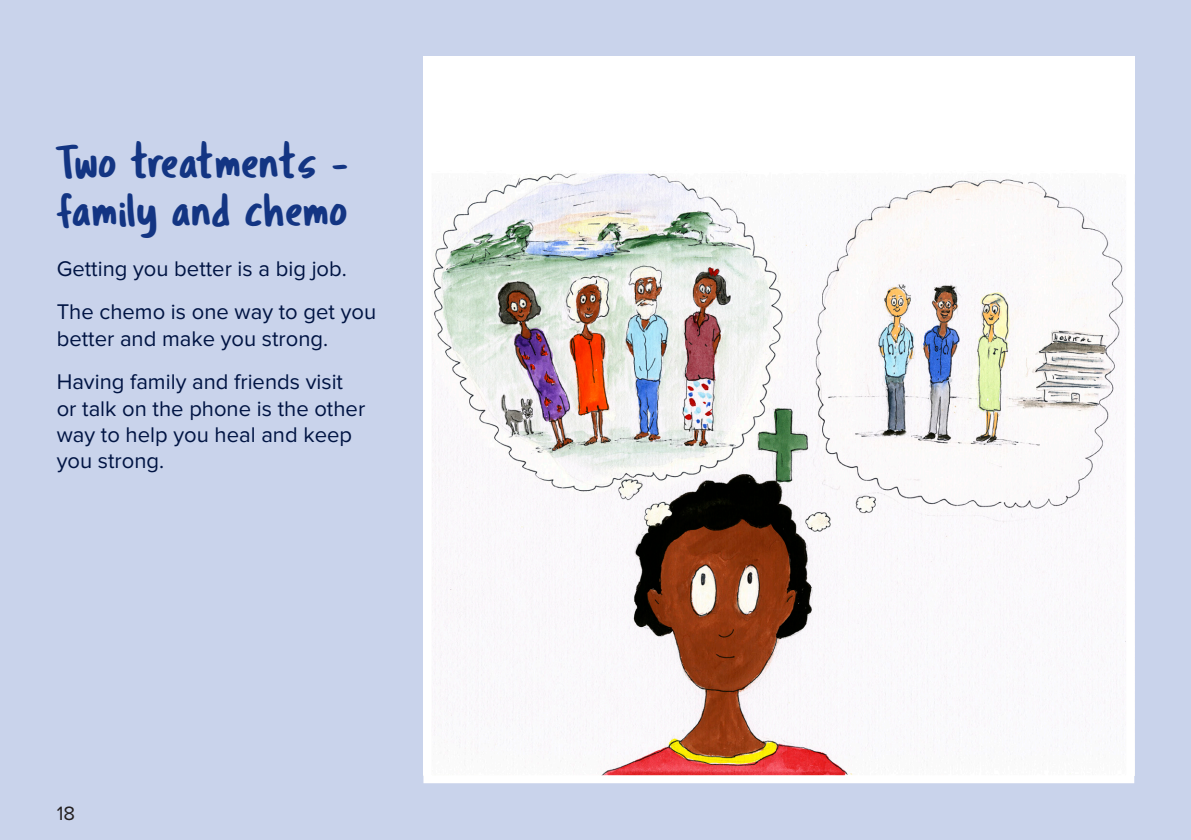
<style>
.page{position:relative;width:1191px;height:840px;background:#fff}
.page>*{position:absolute;margin:0;border:0;box-sizing:border-box;transform-origin:0 0}
.Internal_Page_Headin{font:48px/48px "Tragic Marker";color:#133583}
.Body_copy__Regular{font:22px/26.4px "Proxima Nova";color:#001443}
.t1{font:20px "Proxima Nova";color:#231f20}
</style>
<div class="page">
<div style="left:0;top:0;width:1191px;height:839px;background:#c9d3eb"></div>
<img style="left:432px;top:66px;width:693px;height:707px">
<div style="left:423px;top:57px;width:711px;height:725px;border:8px solid #fff"></div>
<p class="Internal_Page_Headin" style="left:57px;top:137px;width:294px">Two treatments - family and chemo</p>
<p class="Body_copy__Regular" style="left:57px;top:255px;width:291px">Getting you better is a big job.</p>
<p class="Body_copy__Regular" style="left:57px;top:299px;width:321px">The chemo is one way to get you better and make you strong.</p>
<p class="Body_copy__Regular" style="left:57px;top:369px;width:310px">Having family and friends visit or talk on the phone is the other way to help you heal and keep you strong.</p>
<p class="t1" style="left:57px;top:800px;width:20px">18</p>
</div>
